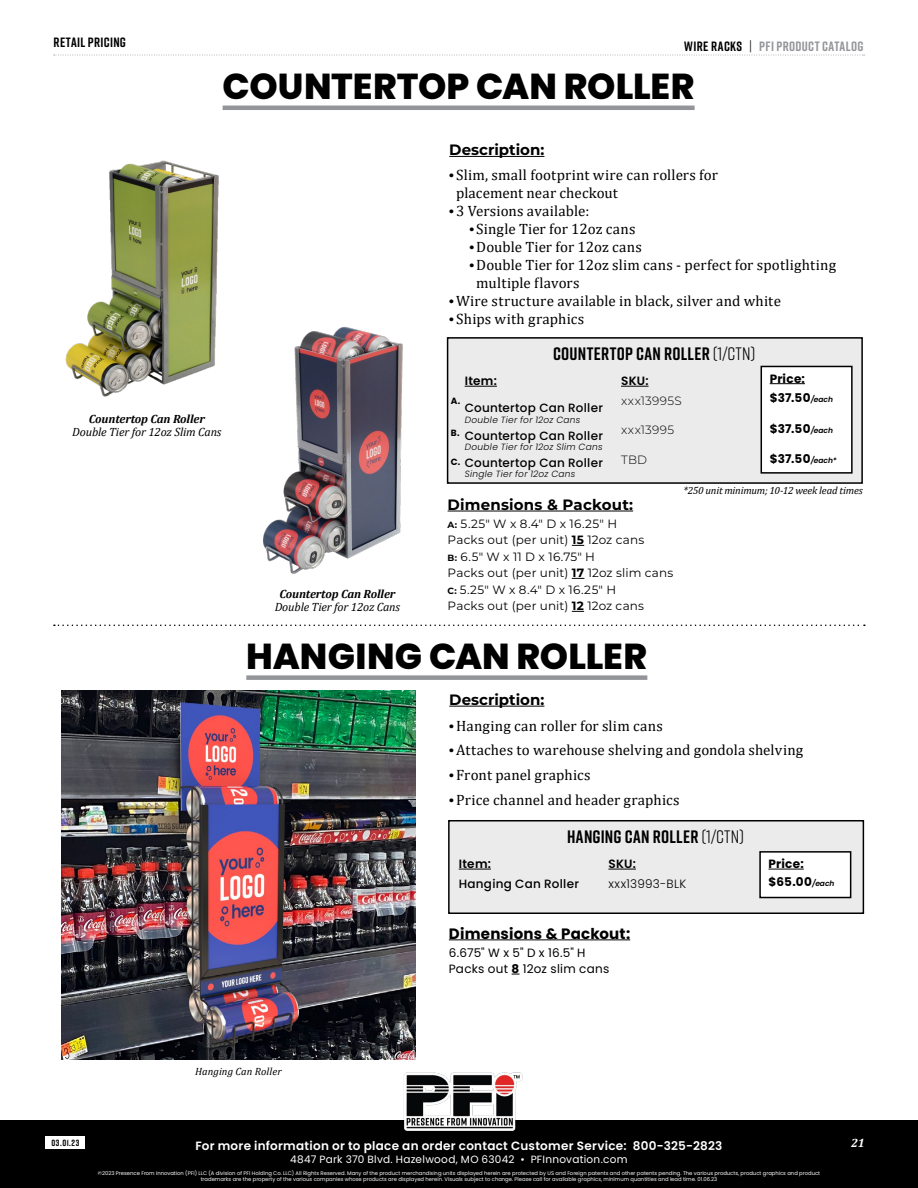
<style>
.page{position:relative;width:918px;height:1188px;background:#fff}
.page>*{position:absolute;margin:0;border:0;box-sizing:border-box;transform-origin:0 0}
.t1{font:800 36px "Poppins";letter-spacing:-.005em;color:#000}
.t2{font:700 18px "Rift";letter-spacing:.015em;color:#000}
.t3{font:15px/18px "Cambria";letter-spacing:.01em;color:#000}
.t4{font:700 15px "Montserrat";color:#000}
.t5{font:700 15px "Poppins";letter-spacing:.015em;color:#000}
.t6{font:700 13.5px "Rift";letter-spacing:.03em;color:#939598}
.t7{font:700 13.5px "Rift";letter-spacing:.02em;color:#000}
.t8{font:12px/16.5px "Montserrat";letter-spacing:.015em;color:#000}
.t9{font:500 12px "Poppins";letter-spacing:.02em;color:#000}
.t10{font:600 12px "Poppins";letter-spacing:.025em;color:#fff}
.t11{font:700 12px/19.5px "Poppins";letter-spacing:.015em;color:#000}
.t12{font:italic 12px "Cambria";letter-spacing:-.01em;color:#000}
.t13{font:12px/16.5px "Poppins";letter-spacing:.02em;color:#000}
.t14{font:italic 700 12px "Cambria";letter-spacing:-.01em;color:#000}
.t15{font:300 12px "Montserrat";letter-spacing:.025em;color:#000}
.t16{font:600 12px "Poppins";letter-spacing:.025em;color:#000}
.t17{font:300 12px "Poppins";letter-spacing:.02em;color:#000}
.t18{font:italic 700 12px "Cambria";color:#fff}
.t19{font:10.5px "Poppins";letter-spacing:.025em;color:#fff}
.t20{font:italic 10.5px "Cambria";letter-spacing:-.01em;color:#000}
.t21{font:italic 10.5px "Cambria";letter-spacing:.01em;color:#000}
.t22{font:italic 300 9px "Poppins";letter-spacing:.035em;color:#000}
.t23{font:700 9px "Rift";letter-spacing:.055em;color:#000}
.t24{font:700 9px "Poppins";color:#000}
.t25{font:5.25px/6.3px "Poppins";color:#fff;text-align:center}
.s1{color:#000}
.s2{font-weight:400;color:#000}
.s3{font-family:"Arial";font-weight:700;font-size:13.5px}
.s4{font-weight:400}
.s5{font-weight:600;font-style:italic;font-size:7.5px}
.s6{font-weight:700;font-size:9px}
.s7{font-weight:700}
</style>
<div class="page">
<div style="left:0;top:1120px;width:918px;height:68px;background:#000"></div>
<div style="left:46px;top:1136px;width:39px;height:13px;background:#fff"></div>
<img style="left:403px;top:1072px;width:120px;height:59px">
<hr style="left:223px;top:106px;width:472px;height:4px;background:#939598">
<svg style="left:54px;top:55px;width:811px;height:1px"></svg>
<hr style="left:449px;top:156px;width:95px;height:1px;background:#000">
<hr style="left:448px;top:511px;width:185px;height:1px;background:#000">
<svg style="left:572px;top:545px;width:12px;height:1px"></svg>
<svg style="left:572px;top:578px;width:12px;height:1px"></svg>
<svg style="left:572px;top:611px;width:12px;height:1px"></svg>
<div style="left:448px;top:338px;width:414px;height:145px;background:#ebebec"></div>
<div style="left:447px;top:337px;width:416px;height:147px;border:2px solid #000"></div>
<hr style="left:465px;top:386px;width:32px;height:1px;background:#000">
<svg style="left:621px;top:386px;width:28px;height:1px"></svg>
<div style="left:761px;top:366px;width:91px;height:107px;background:#fff"></div>
<div style="left:761px;top:366px;width:92px;height:108px;border:2px solid #000"></div>
<hr style="left:770px;top:383px;width:35px;height:1px;background:#000">
<img style="left:65px;top:160px;width:154px;height:237px">
<img style="left:263px;top:326px;width:140px;height:248px">
<svg style="left:54px;top:625px;width:811px;height:1px"></svg>
<div style="left:246px;top:675px;width:401px;height:5px;background:#939598"></div>
<hr style="left:449px;top:706px;width:95px;height:1px;background:#000">
<hr style="left:449px;top:939px;width:181px;height:1px;background:#000">
<div style="left:449px;top:821px;width:414px;height:92px;background:#ebebec"></div>
<div style="left:448px;top:820px;width:416px;height:94px;border:2px solid #000"></div>
<div style="left:760px;top:852px;width:91px;height:46px;background:#fff"></div>
<div style="left:759px;top:851px;width:92px;height:47px;border:2px solid #000"></div>
<hr style="left:459px;top:869px;width:32px;height:1px;background:#000">
<svg style="left:608px;top:869px;width:28px;height:1px"></svg>
<hr style="left:769px;top:869px;width:35px;height:1px;background:#000">
<img style="left:62px;top:690px;width:353px;height:369px">
<h3 class="t7" style="left:53px;top:33px;width:74px">RETAIL PRICING</h3>
<h3 class="t6" style="left:684px;top:37px;width:181px"><span class="s1">WIRE RACKS</span> <span class="s2">|</span> PFI PRODUCT CATALOG</h3>
<h1 class="t1" style="left:223px;top:66px;width:473px">COUNTERTOP CAN ROLLER</h1>
<h3 class="t4" style="left:449px;top:139px;width:97px">Description:</h3>
<h3 class="t3" style="left:456px;top:166px;width:263px;text-indent:-7px"><span class="s3">•</span> Slim, small footprint wire can rollers for placement near checkout</h3>
<h3 class="t3" style="left:449px;top:202px;width:142px"><span class="s3">•</span>3 Versions available:</h3>
<h3 class="t3" style="left:470px;top:220px;width:168px"><span class="s3">•</span> Single Tier for 12oz cans</h3>
<h3 class="t3" style="left:470px;top:238px;width:174px"><span class="s3">•</span>Double Tier for 12oz cans</h3>
<h3 class="t3" style="left:476px;top:256px;width:361px;text-indent:-7px"><span class="s3">•</span>Double Tier for 12oz slim cans - perfect for spotlighting multiple flavors</h3>
<h3 class="t3" style="left:449px;top:292px;width:333px"><span class="s3">•</span>Wire structure available in black, silver and white</h3>
<h3 class="t3" style="left:449px;top:310px;width:137px"><span class="s3">•</span> Ships with graphics</h3>
<h3 class="t14" style="left:89px;top:410px;width:117px">Countertop Can Roller</h3>
<h3 class="t12" style="left:72px;top:424px;width:151px">Double Tier for 12oz Slim Cans</h3>
<h2 class="t2" style="left:553px;top:341px;width:204px">COUNTERTOP CAN ROLLER <span class="s4">(1/CTN)</span></h2>
<h3 class="t16" style="left:465px;top:374px;width:34px">Item:</h3>
<h3 class="t9" style="left:465px;top:401px;width:140px">Countertop Can Roller</h3>
<h3 class="t22" style="left:465px;top:415px;width:117px">Double Tier for 12oz Cans</h3>
<h3 class="t9" style="left:465px;top:428px;width:140px">Countertop Can Roller</h3>
<h3 class="t22" style="left:465px;top:442px;width:140px">Double Tier for 12oz Slim Cans</h3>
<h3 class="t9" style="left:465px;top:455px;width:140px">Countertop Can Roller</h3>
<h3 class="t22" style="left:465px;top:469px;width:112px">Single Tier for 12oz Cans</h3>
<h3 class="t24" style="left:451px;top:396px;width:11px">A.</h3>
<h3 class="t24" style="left:451px;top:427px;width:10px">B.</h3>
<h3 class="t24" style="left:451px;top:456px;width:11px">C.</h3>
<h3 class="t16" style="left:621px;top:374px;width:29px">SKU:</h3>
<h3 class="t15" style="left:621px;top:392px;width:62px">xxx13995S</h3>
<h3 class="t15" style="left:621px;top:422px;width:55px">xxx13995</h3>
<h3 class="t15" style="left:621px;top:452px;width:28px">TBD</h3>
<h3 class="t11" style="left:770px;top:369px;width:65px">Price: $37.50<span class="s5">/each</span></h3>
<h3 class="t11" style="left:770px;top:419px;width:65px">$37.50<span class="s5">/each</span></h3>
<h3 class="t11" style="left:770px;top:449px;width:68px">$37.50<span class="s5">/each*</span></h3>
<h3 class="t14" style="left:279px;top:585px;width:117px">Countertop Can Roller</h3>
<h3 class="t12" style="left:275px;top:599px;width:127px">Double Tier for 12oz Cans</h3>
<h3 class="t4" style="left:448px;top:493px;width:187px">Dimensions &amp; Packout:</h3>
<h3 class="t8" style="left:448px;top:515px;width:227px"><span class="s6">A:</span> 5.25" W x 8.4" D x 16.25" H<br>Packs out (per unit) <span class="s7">15</span> 12oz cans<br><span class="s6">B:</span> 6.5" W x 11 D x 16.75" H<br>Packs out (per unit) <span class="s7">17</span> 12oz slim cans<br><span class="s6">C:</span> 5.25" W x 8.4" D x 16.25" H<br>Packs out (per unit) <span class="s7">12</span> 12oz cans</h3>
<h3 class="t20" style="left:683px;top:483px;width:181px">*250 unit minimum; 10-12 week lead times</h3>
<h1 class="t1" style="left:246px;top:636px;width:403px">HANGING CAN ROLLER</h1>
<h3 class="t4" style="left:449px;top:688px;width:97px">Description:</h3>
<h3 class="t3" style="left:449px;top:717px;width:215px"><span class="s3">•</span>Hanging can roller for slim cans</h3>
<h3 class="t3" style="left:449px;top:741px;width:356px"><span class="s3">•</span>Attaches to warehouse shelving and gondola shelving</h3>
<h3 class="t3" style="left:449px;top:766px;width:143px"><span class="s3">•</span> Front panel graphics</h3>
<h3 class="t3" style="left:449px;top:791px;width:232px"><span class="s3">•</span>Price channel and header graphics</h3>
<h2 class="t2" style="left:567px;top:824px;width:178px">HANGING CAN ROLLER <span class="s4">(1/CTN)</span></h2>
<h3 class="t16" style="left:459px;top:857px;width:34px">Item:</h3>
<h3 class="t9" style="left:459px;top:877px;width:122px">Hanging Can Roller</h3>
<h3 class="t16" style="left:608px;top:857px;width:29px">SKU:</h3>
<h3 class="t17" style="left:608px;top:877px;width:79px">xxx13993-BLK</h3>
<h3 class="t5" style="left:449px;top:925px;width:183px">Dimensions &amp; Packout:</h3>
<h3 class="t13" style="left:449px;top:944px;width:162px">6.675" W x 5" D x 16.5" H<br>Packs out <span class="s7">8</span> 12oz slim cans</h3>
<h3 class="t11" style="left:769px;top:855px;width:67px;line-height:18px">Price: $65.00<span class="s5">/each</span></h3>
<h3 class="t21" style="left:195px;top:1064px;width:88px">Hanging Can Roller</h3>
<h3 class="t23" style="left:59px;top:1138px;width:29px">05.04.21</h3>
<h3 class="t18" style="left:851px;top:1134px;width:15px">21</h3>
<p class="t25" style="left:98px;top:1170px;width:724px">©2023 Presence From Innovation (PFI) LLC (A division of PFI Holding Co. LLC) All Rights Reserved. Many of the product merchandising units displayed herein are protected by US and Foreign patents and other patents pending. The various products, product graphics and product trademarks are the property of the various companies whose products are displayed herein. Visuals subject to change. Please call for available graphics, minimum quantities and lead time. 01.06.23</p>
<h3 class="t23" style="left:52px;top:1136px;width:29px">03.01.23</h3>
<h3 class="t10" style="left:196px;top:1139px;width:528px">For more information or to place an order contact Customer Service: 800-325-2823</h3>
<h3 class="t19" style="left:290px;top:1154px;width:339px">4847 Park 370 Blvd. Hazelwood, MO 63042 • PFInnovation.com</h3>
</div>
